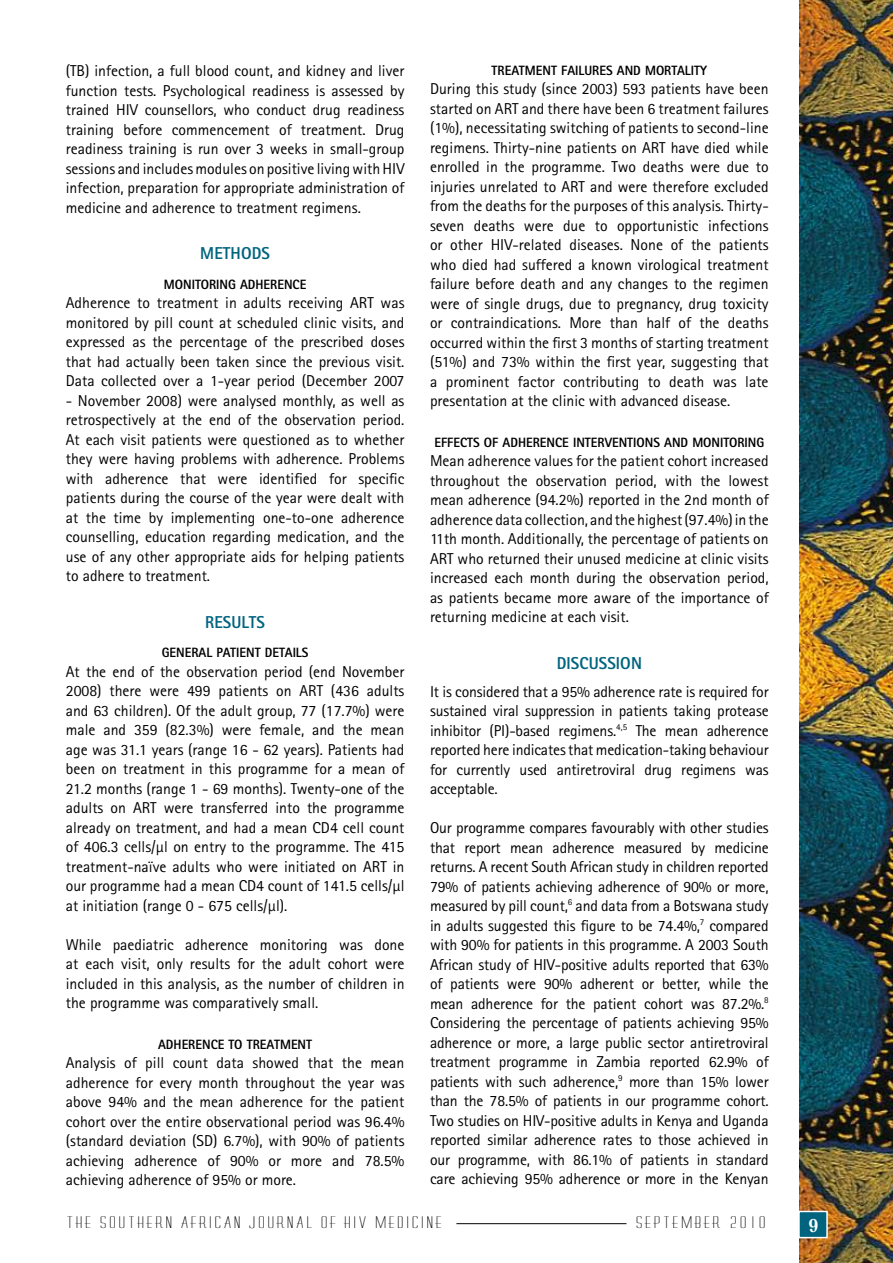
<style>
.page{position:relative;width:893px;height:1263px;background:#fff}
.page>*{position:absolute;margin:0;border:0;box-sizing:border-box;transform-origin:0 0}
.t1{font:700 18px "Emilia";color:#fff}
.t2{font:800 17.25px "Rotis Sans Serif";letter-spacing:.005em;color:#00647f;scale:.95 1}
.t3{font:15.75px/19.5px "Rotis Sans Serif";color:#000;text-align:justify}
.t4{font:15px "Sunset";letter-spacing:.075em;color:#000;scale:2 1}
.t5{font:800 13.5px "Rotis Sans Serif";color:#000;scale:.95 1}
</style>
<div class="page">
<img style="left:800px;top:0;width:93px;height:1263px">
<div style="left:798px;top:1211px;width:30px;height:27px;background:#00647f;border:2px solid #fff"></div>
<hr style="left:456px;top:1223px;width:170px;height:1px;background:#000">
<p class="t3" style="left:66px;top:61px;width:340px">(TB) infection, a full blood count, and kidney and liver function tests. Psychological readiness is assessed by trained HIV counsellors, who conduct drug readiness training before commencement of treatment. Drug readiness training is run over 3 weeks in small-group sessions and includes modules on positive living with HIV infection, preparation for appropriate administration of medicine and adherence to treatment regimens.</p>
<p class="t2" style="left:200px;top:242px;width:75px">METHODS</p>
<p class="t5" style="left:164px;top:275px;width:151px">MONITORING ADHERENCE</p>
<p class="t3" style="left:66px;top:293px;width:340px">Adherence to treatment in adults receiving ART was monitored by pill count at scheduled clinic visits, and expressed as the percentage of the prescribed doses that had actually been taken since the previous visit.<br>Data collected over a 1-year period (December 2007</p>
<p class="t3" style="left:66px;top:390px;width:340px">- November 2008) were analysed monthly, as well as retrospectively at the end of the observation period.<br>At each visit patients were questioned as to whether they were having problems with adherence. Problems with adherence that were identified for specific patients during the course of the year were dealt with at the time by implementing one-to-one adherence counselling, education regarding medication, and the use of any other appropriate aids for helping patients to adhere to treatment.</p>
<p class="t2" style="left:205px;top:611px;width:65px">RESULTS</p>
<p class="t5" style="left:162px;top:644px;width:156px">GENERAL PATIENT DETAILS</p>
<p class="t3" style="left:66px;top:661px;width:340px">At the end of the observation period (end November 2008) there were 499 patients on ART (436 adults and 63 children). Of the adult group, 77 (17.7%) were male and 359 (82.3%) were female, and the mean age was 31.1 years (range 16 - 62 years). Patients had been on treatment in this programme for a mean of 21.2 months (range 1 - 69 months). Twenty-one of the adults on ART were transferred into the programme already on treatment, and had a mean CD4 cell count of 406.3 cells/µl on entry to the programme. The 415 treatment-naïve adults who were initiated on ART in our programme had a mean CD4 count of 141.5 cells/µl at initiation (range 0 - 675 cells/µl).</p>
<p class="t3" style="left:66px;top:934px;width:340px">While paediatric adherence monitoring was done at each visit, only results for the adult cohort were included in this analysis, as the number of children in the programme was comparatively small.</p>
<p class="t5" style="left:158px;top:1035px;width:164px">ADHERENCE TO TREATMENT</p>
<p class="t3" style="left:66px;top:1053px;width:340px">Analysis of pill count data showed that the mean adherence for every month throughout the year was above 94% and the mean adherence for the patient cohort over the entire observational period was 96.4% (standard deviation (SD) 6.7%), with 90% of patients achieving adherence of 90% or more and 78.5% achieving adherence of 95% or more.</p>
<p class="t5" style="left:492px;top:61px;width:228px">TREATMENT FAILURES AND MORTALITY</p>
<p class="t3" style="left:430px;top:79px;width:340px">During this study (since 2003) 593 patients have been started on ART and there have been 6 treatment failures (1%), necessitating switching of patients to second-line regimens. Thirty-nine patients on ART have died while enrolled in the programme. Two deaths were due to injuries unrelated to ART and were therefore excluded from the deaths for the purposes of this analysis. Thirty&shy;seven deaths were due to opportunistic infections or other HIV-related diseases. None of the patients who died had suffered a known virological treatment failure before death and any changes to the regimen were of single drugs, due to pregnancy, drug toxicity or contraindications. More than half of the deaths occurred within the first 3 months of starting treatment (51%) and 73% within the first year, suggesting that a prominent factor contributing to death was late presentation at the clinic with advanced disease.</p>
<p class="t5" style="left:434px;top:433px;width:349px">EFFECTS OF ADHERENCE INTERVENTIONS AND MONITORING</p>
<p class="t3" style="left:430px;top:451px;width:340px">Mean adherence values for the patient cohort increased throughout the observation period, with the lowest mean adherence (94.2%) reported in the 2nd month of adherence data collection, and the highest (97.4%) in the 11th month. Additionally, the percentage of patients on ART who returned their unused medicine at clinic visits increased each month during the observation period, as patients became more aware of the importance of returning medicine at each visit.</p>
<p class="t2" style="left:557px;top:652px;width:91px">DISCUSSION</p>
<p class="t3" style="left:430px;top:681px;width:340px">It is considered that a 95% adherence rate is required for sustained viral suppression in patients taking protease inhibitor (PI)-based regimens.<sup>4,5</sup> The mean adherence reported here indicates that medication-taking behaviour for currently used antiretroviral drug regimens was acceptable.</p>
<p class="t3" style="left:430px;top:818px;width:340px">Our programme compares favourably with other studies that report mean adherence measured by medicine returns. A recent South African study in children reported 79% of patients achieving adherence of 90% or more, measured by pill count,<sup>6</sup> and data from a Botswana study in adults suggested this figure to be 74.4%,<sup>7</sup> compared with 90% for patients in this programme. A 2003 South African study of HIV-positive adults reported that 63% of patients were 90% adherent or better, while the mean adherence for the patient cohort was 87.2%.<sup>8<br></sup>Considering the percentage of patients achieving 95% adherence or more, a large public sector antiretroviral treatment programme in Zambia reported 62.9% of patients with such adherence,<sup>9</sup> more than 15% lower than the 78.5% of patients in our programme cohort.<br>Two studies on HIV-positive adults in Kenya and Uganda reported similar adherence rates to those achieved in our programme, with 86.1% of patients in standard care achieving 95% adherence or more in the Kenyan</p>
<p class="t4" style="left:66px;top:1214px;width:189px">THE SOUTHERN AFRICAN JOURNAL OF HIV MEDICINE</p>
<p class="t4" style="left:635px;top:1214px;width:67px">SEPTEMBER 2010</p>
<p class="t1" style="left:808px;top:1213px;width:12px">9</p>
</div>
